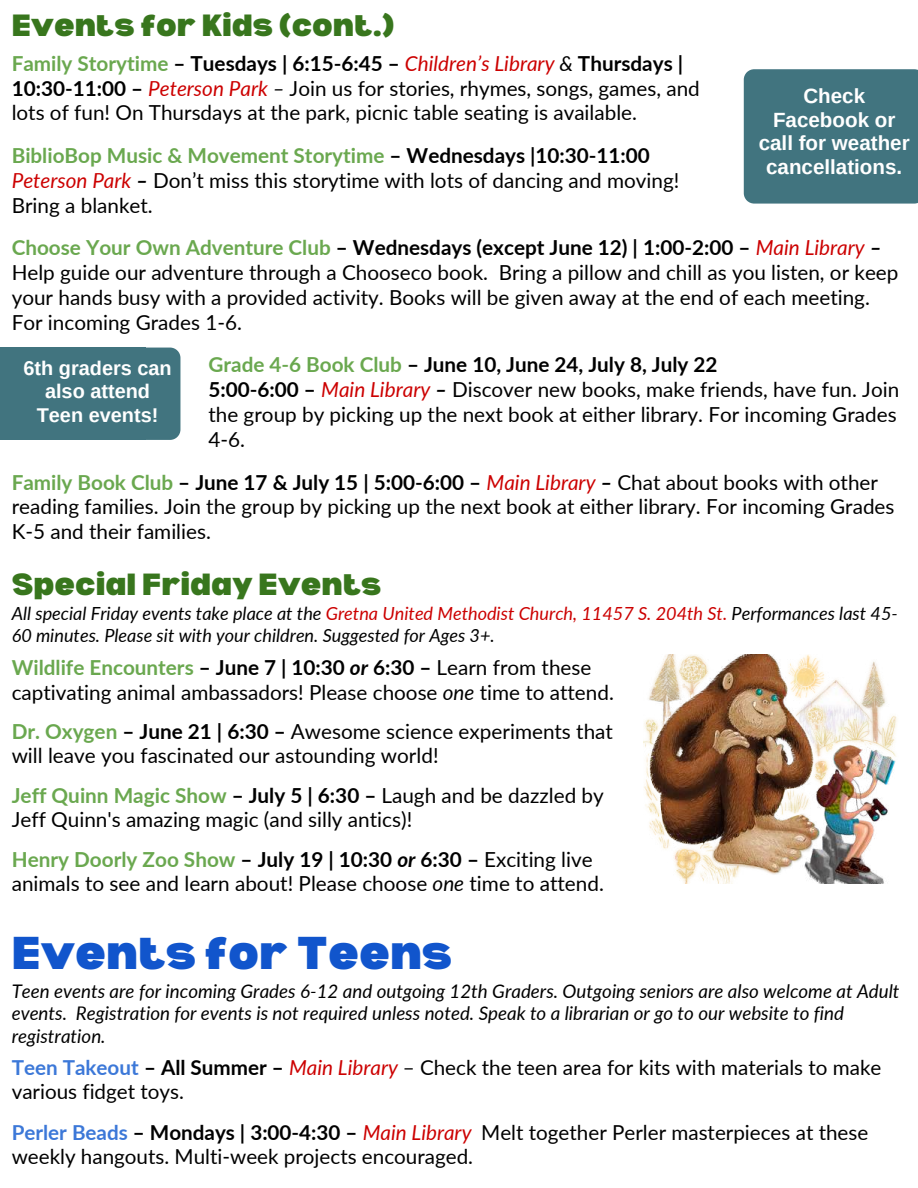
<style>
.page{position:relative;width:918px;height:1188px;background:#fff}
.page>*{position:absolute;margin:0;border:0;box-sizing:border-box;transform-origin:0 0}
.t1{font:900 45px "Bernoru";color:#15c}
.t2{font:900 30px "Bernoru";color:#38761d}
.t3{font:20.7px/24.8px "Lato";color:#000}
.t4{font:700 20.55px/23.9px "Arimo";color:#fff;text-align:center}
.t5{font:700 19.95px/23.1px "Arimo";color:#fff;text-align:center}
.t6{font:italic 18.75px/22.5px "Lato";color:#000}
.t7{font:italic 18.15px/21.3px "Lato";color:#000}
.s1{font-weight:700;color:#6aa84f}
.s2{font-weight:700}
.s3{font-style:italic;color:#c00}
.s4{font-style:italic}
.s5{font-weight:700;font-style:italic}
.s6{color:#c00}
.s7{font-weight:700;color:#3c78d8}
</style>
<div class="page">
<div style="left:146px;top:348px;width:34px;height:92px;background:#41747f"></div>
<div style="left:0;top:348px;width:146px;height:92px;background:#41747f"></div>
<div style="left:744px;top:69px;width:174px;height:135px;background:#41747f"></div>
<img style="left:643px;top:655px;width:254px;height:228px">
<h2 class="t2" style="left:12px;top:8px;width:384px">Events for Kids (cont.)</h2>
<p class="t3" style="left:12px;top:50px;width:690px"><span class="s1">Family Storytime</span> <span class="s2">– Tuesdays | 6:15-6:45 –</span> <span class="s3">Children’s Library</span> <span class="s4">&amp;</span> <span class="s2">Thursdays |<br>10:30-11:00 –</span> <span class="s3">Peterson Park</span> <span class="s4">–</span> Join us for stories, rhymes, songs, games, and lots of fun! On Thursdays at the park, picnic table seating is available.</p>
<p class="t3" style="left:12px;top:143px;width:669px"><span class="s1">BiblioBop Music &amp; Movement Storytime</span> <span class="s2">– Wednesdays |10:30-11:00<br></span><span class="s3">Peterson Park</span> <span class="s5">–</span> Don’t miss this storytime with lots of dancing and moving!<br>Bring a blanket.</p>
<p class="t4" style="left:759px;top:84px;width:152px">Check<br>Facebook or call for weather cancellations.</p>
<p class="t3" style="left:12px;top:235px;width:888px"><span class="s1">Choose Your Own Adventure Club</span> <span class="s2">– Wednesdays (except June 12) | 1:00-2:00 –</span> <span class="s3">Main Library</span> <span class="s5">– </span>Help guide our adventure through a Chooseco book. Bring a pillow and chill as you listen, or keep your hands busy with a provided activity. Books will be given away at the end of each meeting.<br>For incoming Grades 1-6.</p>
<p class="t3" style="left:208px;top:352px;width:692px"><span class="s1">Grade 4-6 Book Club</span> <span class="s2">– June 10, June 24, July 8, July 22<br>5:00-6:00 –</span> <span class="s3">Main Library</span> <span class="s5">–</span> Discover new books, make friends, have fun. Join the group by picking up the next book at either library. For incoming Grades 4-6.</p>
<p class="t5" style="left:23px;top:357px;width:150px">6th graders can also attend<br>Teen events!</p>
<p class="t3" style="left:12px;top:469px;width:884px"><span class="s1">Family Book Club</span> <span class="s2">– June 17 &amp; July 15 | 5:00-6:00 –</span> <span class="s3">Main Library</span> <span class="s5">–</span> Chat about books with other reading families. Join the group by picking up the next book at either library. For incoming Grades<br>K-5 and their families.</p>
<h2 class="t2" style="left:12px;top:567px;width:371px">Special Friday Events</h2>
<p class="t7" style="left:12px;top:603px;width:888px">All special Friday events take place at the <span class="s6">Gretna United Methodist Church, 11457 S. 204th St.</span> Performances last 45-<br>60 minutes. Please sit with your children. Suggested for Ages 3+.</p>
<p class="t3" style="left:12px;top:655px;width:604px"><span class="s1">Wildlife Encounters</span> <span class="s2">– June 7 | 10:30</span> <span class="s5">or</span> <span class="s2">6:30 –</span> Learn from these captivating animal ambassadors! Please choose <span class="s4">one</span> time to attend.</p>
<p class="t3" style="left:12px;top:719px;width:603px;line-height:24px"><span class="s1">Dr. Oxygen</span> <span class="s2">– June 21 | 6:30 –</span> Awesome science experiments that will leave you fascinated our astounding world!</p>
<p class="t3" style="left:12px;top:783px;width:594px;line-height:24px"><span class="s1">Jeff Quinn Magic Show</span> <span class="s2">– July 5 | 6:30 –</span> Laugh and be dazzled by<br>Jeff Quinn's amazing magic (and silly antics)!</p>
<p class="t3" style="left:12px;top:847px;width:594px;line-height:24px"><span class="s1">Henry Doorly Zoo Show</span> <span class="s2">– July 19 | 10:30</span> <span class="s5">or</span> <span class="s2">6:30 –</span> Exciting live animals to see and learn about! Please choose <span class="s4">one</span> time to attend.</p>
<h1 class="t1" style="left:12px;top:927px;width:442px">Events for Teens</h1>
<p class="t6" style="left:12px;top:979px;width:889px">Teen events are for incoming Grades 6-12 and outgoing 12th Graders. Outgoing seniors are also welcome at Adult events. Registration for events is not required unless noted. Speak to a librarian or go to our website to find registration.</p>
<p class="t3" style="left:12px;top:1055px;width:871px;line-height:24.2px"><span class="s7">Teen Takeout</span> <span class="s2">– All Summer –</span> <span class="s3">Main Library</span> – Check the teen area for kits with materials to make various fidget toys.</p>
<p class="t3" style="left:12px;top:1120px;width:858px;line-height:23.9px"><span class="s7">Perler Beads</span> <span class="s2">– Mondays | 3:00-4:30 –</span> <span class="s3">Main Library</span> Melt together Perler masterpieces at these weekly hangouts. Multi-week projects encouraged.</p>
</div>
